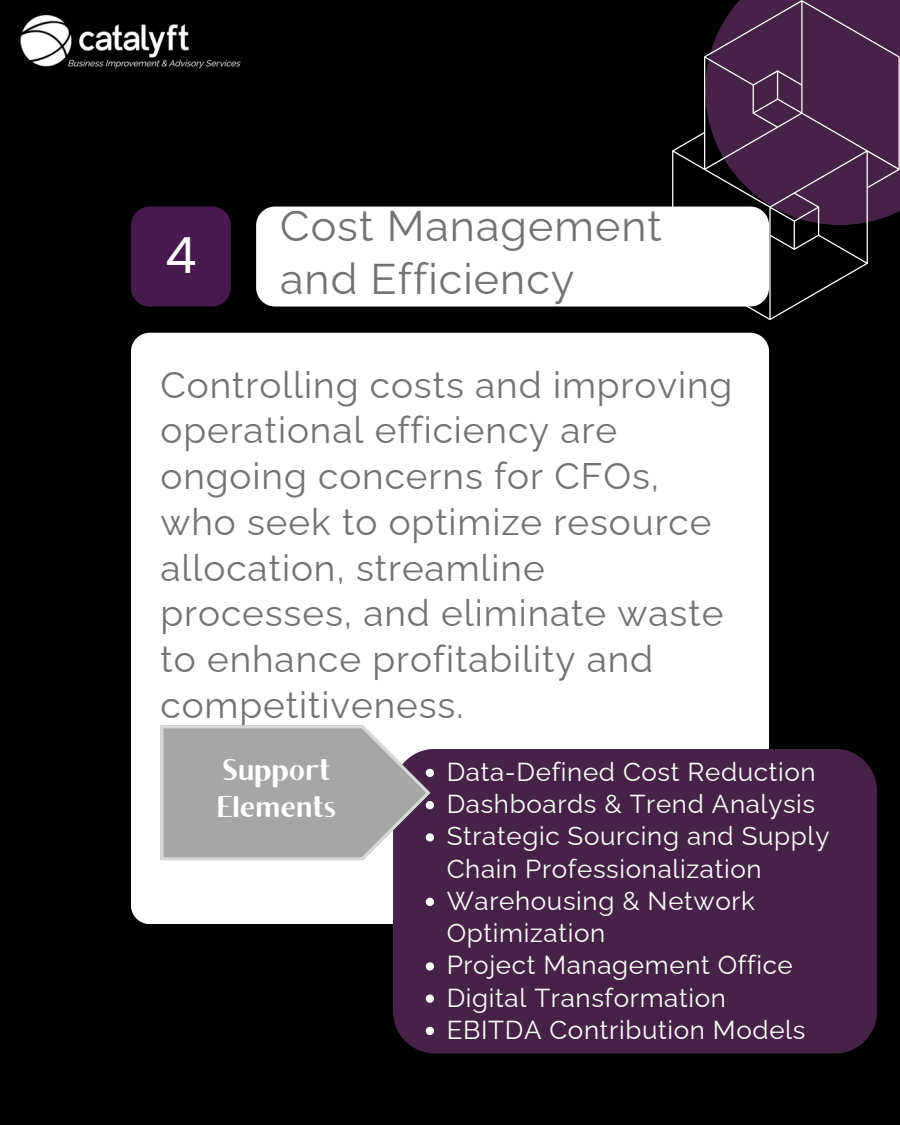
<style>
.page{position:relative;width:900px;height:1125px;background:#000}
.page>*{position:absolute;margin:0;border:0;box-sizing:border-box;transform-origin:0 0}
.t1{font:50px "Poppins";color:#fdfdfd}
.t2{font:43px/53.2px "Raleway";letter-spacing:.025em;color:#737373}
.t3{font:37px/45.8px "Raleway";letter-spacing:.025em;color:#737373}
.t4{font:30px/36.8px "Brixton Sans TC";letter-spacing:.025em;color:#fff}
.t5{font:26px/32.2px "Raleway";letter-spacing:.025em;color:#fdfdfd}
</style>
<div class="page">
<div style="left:131px;top:333px;width:637px;height:591px;background:#fff;border-radius:19px"></div>
<div style="left:256px;top:207px;width:513px;height:100px;background:#fff;border-radius:19px"></div>
<div style="left:131px;top:207px;width:100px;height:100px;background:#48194d;border-radius:19px"></div>
<div style="left:393px;top:749px;width:484px;height:304px;background:#472248;border-radius:42px"></div>
<svg style="left:426px;top:898px;width:8px;height:8px"></svg>
<svg style="left:426px;top:962px;width:8px;height:9px"></svg>
<svg style="left:426px;top:995px;width:8px;height:8px"></svg>
<svg style="left:426px;top:1027px;width:8px;height:8px"></svg>
<img style="left:20px;top:14px;width:221px;height:55px">
<svg style="left:160px;top:725px;width:274px;height:135px;background:#a7a4a7"></svg>
<svg style="left:672px;top:0;width:228px;height:320px;fill:#472248"></svg>
<p class="t1" style="left:165px;top:221px;width:33px">4</p>
<p class="t2" style="left:280px;top:199px;width:383px">Cost Management and Efficiency</p>
<p class="t3" style="left:160px;top:362px;width:573px">Controlling costs and improving operational efficiency are ongoing concerns for CFOs, who seek to optimize resource allocation, streamline processes, and eliminate waste to enhance profitability and competitiveness.</p>
<p class="t5" style="left:447px;top:756px;width:371px">Data-Defined Cost Reduction</p>
<p class="t5" style="left:447px;top:788px;width:370px">Dashboards &amp; Trend Analysis</p>
<h1 class="t5" style="left:447px;top:820px;width:384px">Strategic Sourcing and Supply<br>Chain Professionalization</h1>
<h2 class="t5" style="left:447px;top:885px;width:310px">Warehousing &amp; Network<br>Optimization</h2>
<h3 class="t5" style="left:447px;top:949px;width:348px">Project Management Office</h3>
<p class="t5" style="left:447px;top:981px;width:281px">Digital Transformation</p>
<p class="t5" style="left:447px;top:1014px;width:360px">EBITDA Contribution Models</p>
<p class="t4" style="left:217px;top:755px;width:120px">Support<br>Elements</p>
</div>
